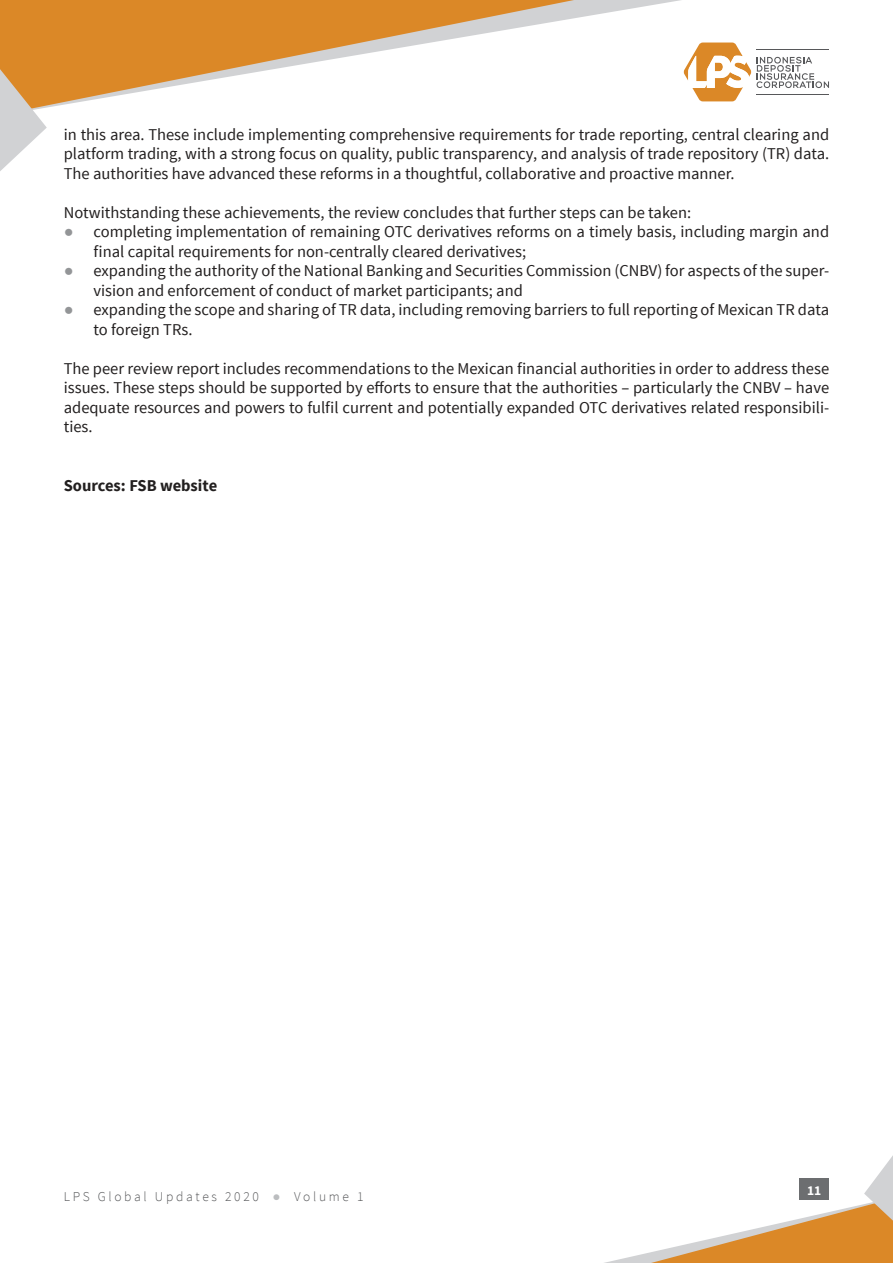
<style>
.page{position:relative;width:893px;height:1263px;background:#fff}
.page>*{position:absolute;margin:0;border:0;box-sizing:border-box;transform-origin:0 0}
.t1{font:16.5px/19.5px "Source Sans Pro";color:#221f1f}
.t2{font:700 16.5px "Source Sans Pro";color:#221f1f}
.t3{font:300 13.5px "Source Sans Pro";letter-spacing:.2em;color:#57585a}
.t4{font:700 13.5px "Source Sans Pro";color:#fff}
.s1{font-family:"Arial";color:#939597}
.s2{font-family:"Arial";font-weight:400;color:#bbbdbf}
</style>
<div class="page">
<svg style="left:684px;top:43px;width:145px;height:58px"></svg>
<svg style="left:0;top:0;width:680px;height:108px"></svg>
<svg style="left:0;top:43px;width:47px;height:128px"></svg>
<svg style="left:604px;top:1155px;width:289px;height:108px"></svg>
<div style="left:799px;top:1179px;width:30px;height:21px;background:#6c6e70"></div>
<p class="t1" style="left:64px;top:126px;width:767px;text-align:justify">in this area. These include implementing comprehensive requirements for trade reporting, central clearing and platform trading, with a strong focus on quality, public transparency, and analysis of trade repository (TR) data.<br>The authorities have advanced these reforms in a thoughtful, collaborative and proactive manner.</p>
<p class="t1" style="left:64px;top:204px;width:629px">Notwithstanding these achievements, the review concludes that further steps can be taken:</p>
<p class="t1" style="left:94px;top:223px;width:737px;text-indent:-30px"><span class="s1">●</span> completing implementation of remaining OTC derivatives reforms on a timely basis, including margin and final capital requirements for non-centrally cleared derivatives;</p>
<p class="t1" style="left:94px;top:262px;width:737px;text-indent:-30px"><span class="s1">●</span> expanding the authority of the National Banking and Securities Commission (CNBV) for aspects of the super&shy;vision and enforcement of conduct of market participants; and</p>
<p class="t1" style="left:94px;top:301px;width:737px;text-indent:-30px"><span class="s1">●</span> expanding the scope and sharing of TR data, including removing barriers to full reporting of Mexican TR data to foreign TRs.</p>
<p class="t1" style="left:64px;top:359px;width:767px;text-align:justify">The peer review report includes recommendations to the Mexican financial authorities in order to address these issues. These steps should be supported by efforts to ensure that the authorities – particularly the CNBV – have adequate resources and powers to fulfil current and potentially expanded OTC derivatives related responsibili&shy;ties.</p>
<p class="t2" style="left:64px;top:479px;width:155px">Sources: FSB website</p>
<p class="t3" style="left:64px;top:1191px;width:301px">LPS Global Updates 2020 <span class="s2">●</span> Volume 1</p>
<p class="t4" style="left:807px;top:1184px;width:16px">11</p>
</div>
